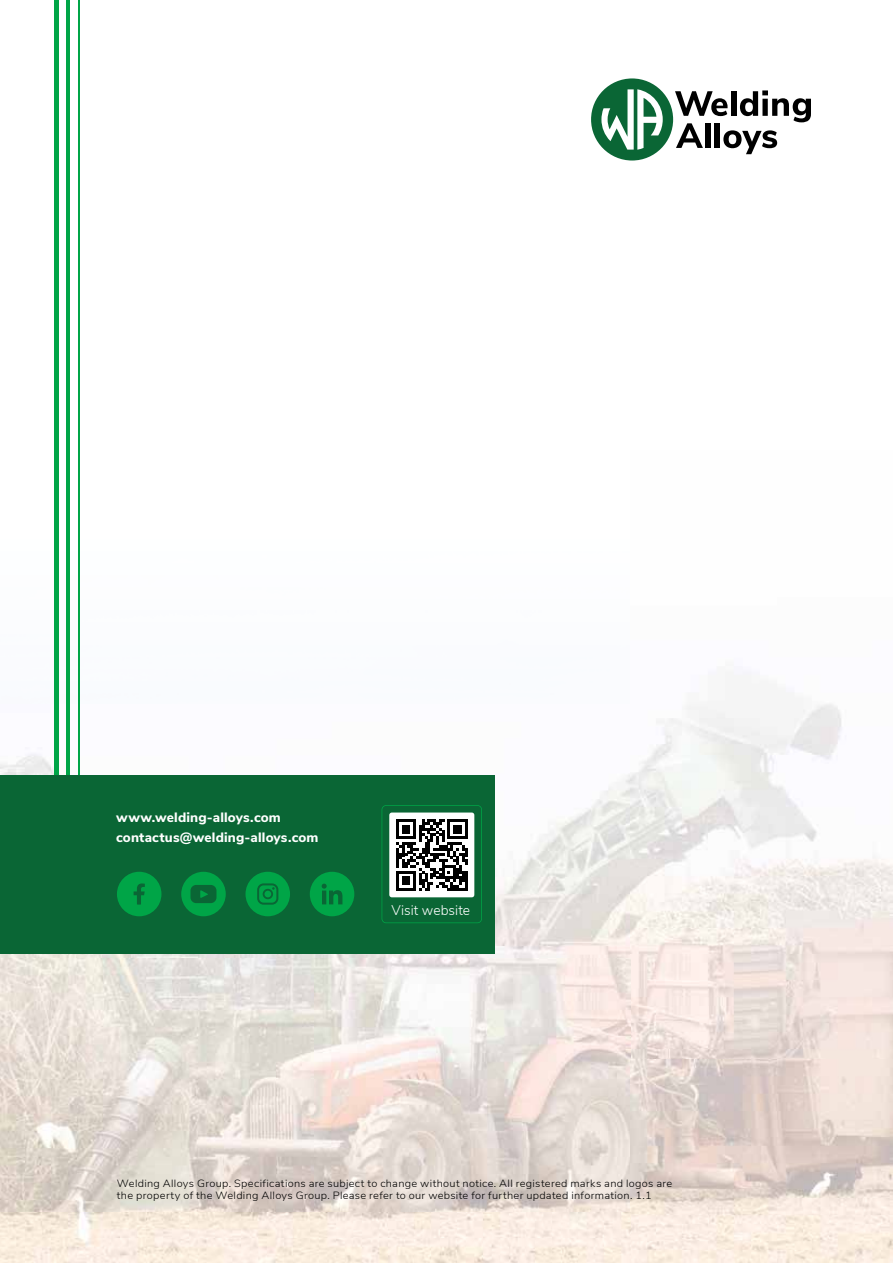
<style>
.page{position:relative;width:893px;height:1263px;background:#fff}
.page>*{position:absolute;margin:0;border:0;box-sizing:border-box;transform-origin:0 0}
.t1{font:300 14.1px "Nunito Sans";color:#fff}
.t2{font:800 13.5px/20.2px "Nunito Sans";letter-spacing:.01em;color:#fff}
.t3{font:300 10.5px/12px "Nunito Sans";letter-spacing:.025em;color:#000;scale:1.05 1}
</style>
<div class="page">
<img style="left:0;top:451px;width:893px;height:812px">
<hr style="left:54px;top:0;width:4px;height:776px;background:#00a547">
<hr style="left:67px;top:0;width:3px;height:776px;background:#00a547">
<hr style="left:78px;top:0;width:2px;height:776px;background:#00a547">
<div style="left:0;top:775px;width:495px;height:179px;background:#0a6635"></div>
<svg style="left:382px;top:805px;width:100px;height:118px"></svg>
<div style="left:117px;top:872px;width:44px;height:44px;background:#00a547;border-radius:50%"></div>
<svg style="left:134px;top:883px;width:11px;height:21px"></svg>
<div style="left:181px;top:872px;width:45px;height:44px;background:#00a547;border-radius:50%"></div>
<svg style="left:190px;top:885px;width:26px;height:18px"></svg>
<div style="left:310px;top:872px;width:44px;height:44px;background:#00a547;border-radius:50%"></div>
<svg style="left:322px;top:884px;width:20px;height:20px"></svg>
<div style="left:245px;top:872px;width:45px;height:44px;background:#00a547;border-radius:50%"></div>
<svg style="left:257px;top:883px;width:21px;height:22px"></svg>
<div style="left:591px;top:78px;width:82px;height:83px;background:#0a6635;border-radius:50%"></div>
<svg style="left:601px;top:89px;width:62px;height:61px"></svg>
<svg style="left:675px;top:91px;width:52px;height:25px"></svg>
<div style="left:731px;top:91px;width:6px;height:25px;background:#000"></div>
<svg style="left:740px;top:90px;width:71px;height:32px"></svg>
<svg style="left:676px;top:123px;width:27px;height:25px"></svg>
<div style="left:705px;top:123px;width:5px;height:25px;background:#000"></div>
<div style="left:715px;top:123px;width:5px;height:25px;background:#000"></div>
<svg style="left:723px;top:130px;width:54px;height:24px"></svg>
<p class="t2" style="left:116px;top:806px;width:204px">www.welding-alloys.com contactus@welding-alloys.com</p>
<h1 class="t1" style="left:391px;top:900px;width:80px">Visit website</h1>
<p class="t3" style="left:117px;top:1177px;width:530px">Welding Alloys Group. Specifications are subject to change without notice. All registered marks and logos are the property of the Welding Alloys Group. Please refer to our website for further updated information. 1.1</p>
</div>
